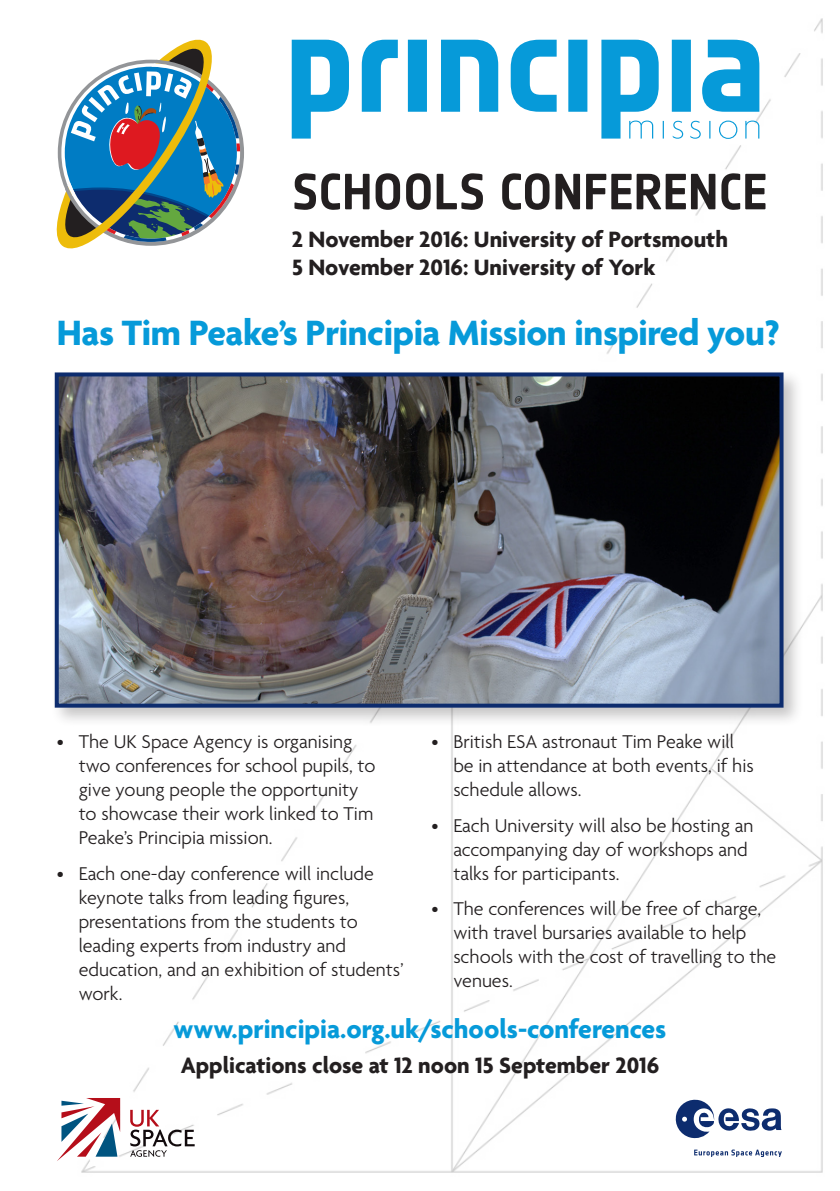
<style>
.page{position:relative;width:840px;height:1191px;background:#fff}
.page>*{position:absolute;margin:0;border:0;box-sizing:border-box;transform-origin:0 0}
.t1{font:700 50px "Notes Esa";color:#231f20}
.t2{font:700 38px "Agenda";letter-spacing:-.01em;color:#069ad9}
.t3{font:700 28px "Agenda";color:#069ad9}
.t4{font:700 24px "Agenda";color:#231f20}
.t5{font:300 20px/24px "Agenda";color:#231f20}
</style>
<div class="page">
<img style="left:81px;top:18px;width:742px;height:1155px">
<svg style="left:57px;top:40px;width:183px;height:208px"></svg>
<div style="left:51px;top:368px;width:752px;height:360px;background:#231f20;opacity:.26"></div>
<img style="left:60px;top:377px;width:718px;height:325px">
<div style="left:55px;top:372px;width:728px;height:335px;border:4px solid #0d2c6e"></div>
<svg style="left:291px;top:40px;width:468px;height:99px"></svg>
<svg style="left:629px;top:121px;width:130px;height:18px"></svg>
<svg style="left:57px;top:1098px;width:63px;height:63px"></svg>
<svg style="left:130px;top:1109px;width:64px;height:47px"></svg>
<svg style="left:675px;top:1099px;width:106px;height:40px"></svg>
<svg style="left:693px;top:1149px;width:88px;height:8px"></svg>
<p class="t1" style="left:292px;top:162px;width:477px">SCHOOLS CONFERENCE</p>
<p class="t4" style="left:291px;top:227px;width:437px">2 November 2016: University of Portsmouth</p>
<p class="t4" style="left:291px;top:255px;width:365px">5 November 2016: University of York</p>
<p class="t2" style="left:57px;top:312px;width:724px">Has Tim Peake’s Principia Mission inspired you?</p>
<p class="t5" style="left:79px;top:731px;width:298px;text-indent:-22px">• The UK Space Agency is organising two conferences for school pupils, to give young people the opportunity to showcase their work linked to Tim Peake’s Principia mission.</p>
<p class="t5" style="left:79px;top:862px;width:326px;text-indent:-22px">• Each one-day conference will include keynote talks from leading figures, presentations from the students to leading experts from industry and education, and an exhibition of students’ work.</p>
<p class="t5" style="left:453px;top:731px;width:302px;text-indent:-22px">• British ESA astronaut Tim Peake will be in attendance at both events, if his schedule allows.</p>
<p class="t5" style="left:453px;top:814px;width:301px;text-indent:-22px">• Each University will also be hosting an accompanying day of workshops and talks for participants.</p>
<p class="t5" style="left:453px;top:897px;width:324px;text-indent:-22px">• The conferences will be free of charge, with travel bursaries available to help schools with the cost of travelling to the venues.</p>
<p class="t3" style="left:173px;top:1014px;width:494px">www.principia.org.uk/schools-conferences</p>
<p class="t4" style="left:181px;top:1052px;width:479px">Applications close at 12 noon 15 September 2016</p>
</div>
